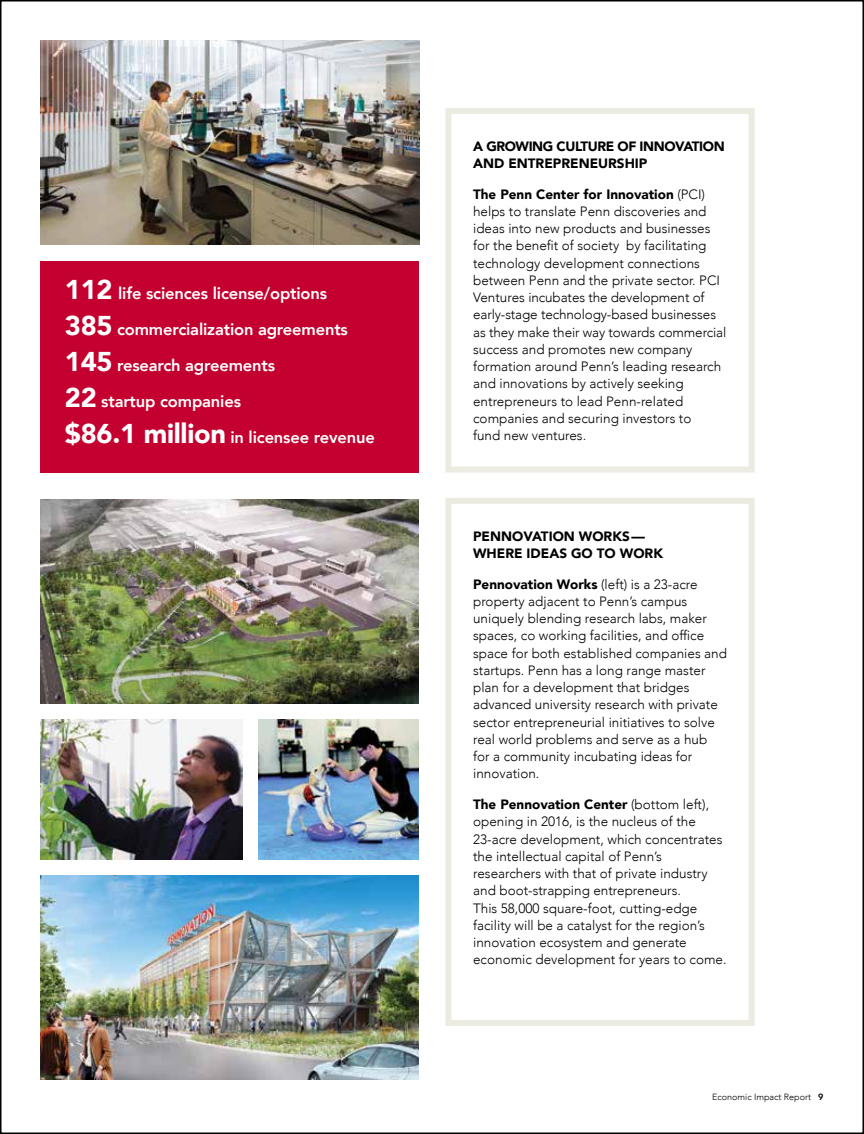
<style>
.page{position:relative;width:864px;height:1134px;background:#fff}
.page>*{position:absolute;margin:0;border:0;box-sizing:border-box;transform-origin:0 0}
.t1{font:800 16.5px/36px "Avenir LT Com";letter-spacing:-.01em;color:#fff}
.t2{font:300 13.5px/17.2px "Avenir LT Com";color:#000}
.t3{font:900 13.5px/16.5px "Avenir LT Com";letter-spacing:-.03em;color:#000}
.t4{font:900 13.5px/16.5px "Avenir LT Com";color:#000}
.t5{font:300 9px "Avenir LT Com";color:#000}
.s1{font-weight:900;font-size:27.15px}
.s2{font-weight:900}
.s3{font-weight:800}
</style>
<div class="page">
<div style="left:446px;top:108px;width:309px;height:364px;border:6px solid #ecebe1"></div>
<div style="left:446px;top:498px;width:309px;height:528px;border:6px solid #ecebe1"></div>
<img style="left:41px;top:876px;width:377px;height:204px">
<img style="left:40px;top:499px;width:378px;height:205px">
<img style="left:40px;top:720px;width:202px;height:140px">
<img style="left:258px;top:720px;width:160px;height:140px">
<div style="left:40px;top:261px;width:379px;height:211px;background:#c3002f"></div>
<img style="left:40px;top:40px;width:379px;height:205px">
<p class="t1" style="left:65px;top:276px;width:311px"><span class="s1">112</span> life sciences license/options<br><span class="s1">385</span> commercialization agreements<br><span class="s1">145</span> research agreements<br><span class="s1">22</span> startup companies<br><span class="s1">$86.1 million</span> in licensee revenue</p>
<p class="t3" style="left:473px;top:138px;width:253px">A GROWING CULTURE OF INNOVATION<br>AND ENTREPRENEURSHIP</p>
<p class="t2" style="left:473px;top:185px;width:255px"><span class="s2">The Penn Center for Innovation</span> (PCI) helps to translate Penn discoveries and ideas into new products and businesses for the benefit of society by facilitating technology development connections between Penn and the private sector. PCI Ventures incubates the development of early-stage technology-based businesses as they make their way towards commercial success and promotes new company formation around Penn’s leading research and innovations by actively seeking entrepreneurs to lead Penn-related companies and securing investors to<br>fund new ventures.</p>
<p class="t4" style="left:473px;top:528px;width:191px">PENNOVATION WORKS —<br>WHERE IDEAS GO TO WORK</p>
<p class="t2" style="left:473px;top:575px;width:255px"><span class="s2">Pennovation Works</span> (left) is a 23-acre property adjacent to Penn’s campus uniquely blending research labs, maker spaces, co working facilities, and office space for both established companies and startups. Penn has a long range master plan for a development that bridges advanced university research with private sector entrepreneurial initiatives to solve real world problems and serve as a hub for a community incubating ideas for innovation.</p>
<p class="t2" style="left:473px;top:796px;width:255px"><span class="s2">The Pennovation Center</span> (bottom left), opening in 2016, is the nucleus of the 23-acre development, which concentrates the intellectual capital of Penn’s researchers with that of private industry and boot-strapping entrepreneurs.<br>This 58,000 square-foot, cutting-edge facility will be a catalyst for the region’s innovation ecosystem and generate economic development for years to come.</p>
<p class="t5" style="left:712px;top:1092px;width:113px">Economic Impact Report <span class="s3">9</span></p>
</div>
